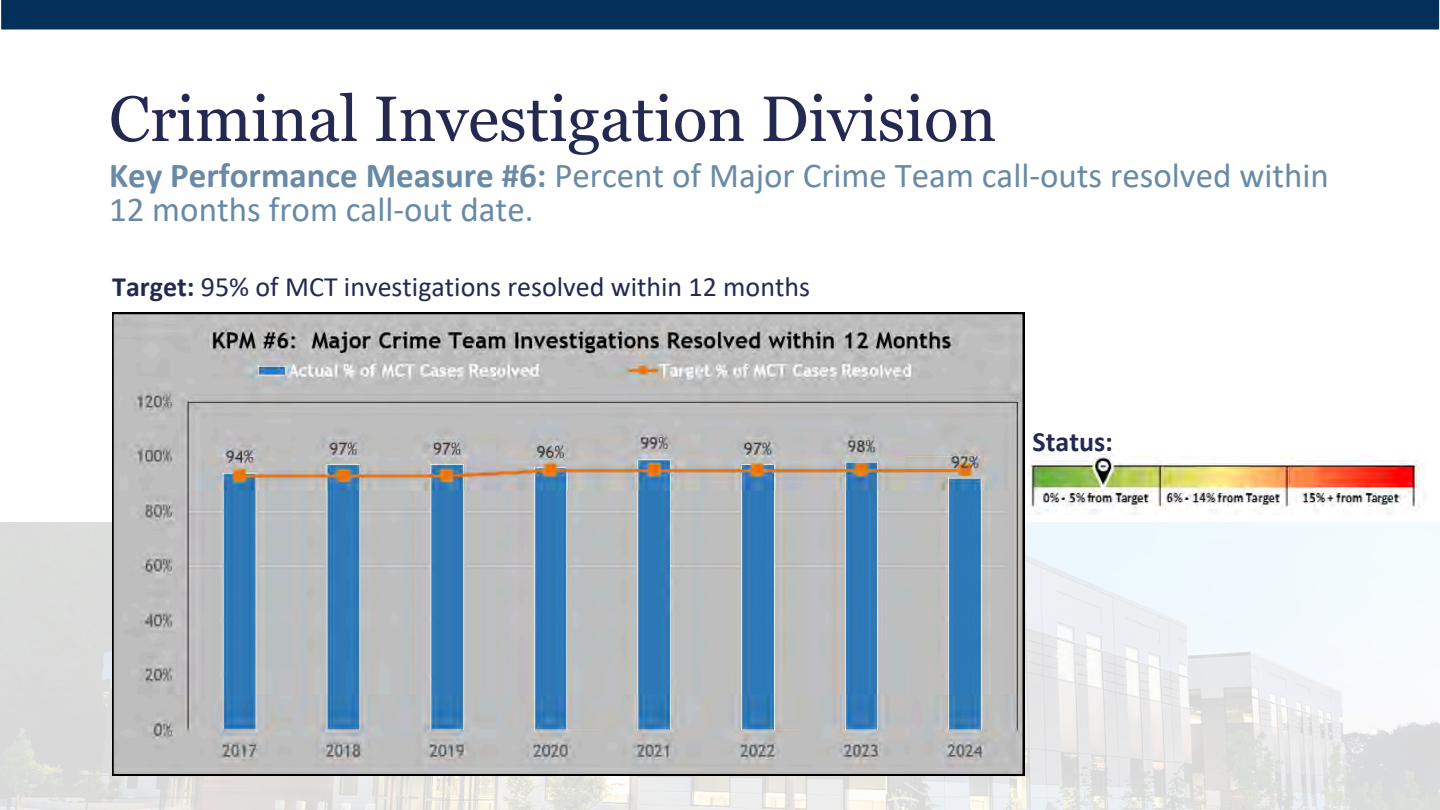
<style>
.page{position:relative;width:1440px;height:810px;background:#fff}
.page>*{position:absolute;margin:0;border:0;box-sizing:border-box;transform-origin:0 0}
.t1{font:64px "Georgia Pro";color:#242952}
.t2{font:35px/34.5px "Calibri";color:#688aa6}
.t3{font:28px "Calibri";color:#242952}
.t4{font:700 28px "Calibri";color:#242952}
.s1{font-weight:700}
</style>
<div class="page">
<div style="left:1px;top:0;width:1438px;height:29px;background:#023059"></div>
<img style="left:0;top:522px;width:1440px;height:288px">
<img style="left:1024px;top:455px;width:396px;height:59px">
<svg style="left:112px;top:313px;width:912px;height:462px;background:#a4aeb7"></svg>
<h1 class="t1" style="left:109px;top:82px;width:889px">Criminal Investigation Division</h1>
<h2 class="t2" style="left:109px;top:161px;width:1221px"><span class="s1">Key Performance Measure #6:</span> Percent of Major Crime Team call-outs resolved within<br>12 months from call-out date.</h2>
<p class="t3" style="left:112px;top:275px;width:699px"><span class="s1">Target:</span> 95% of MCT investigations resolved within 12 months</p>
<p class="t4" style="left:1033px;top:430px;width:82px">Status:</p>
</div>
